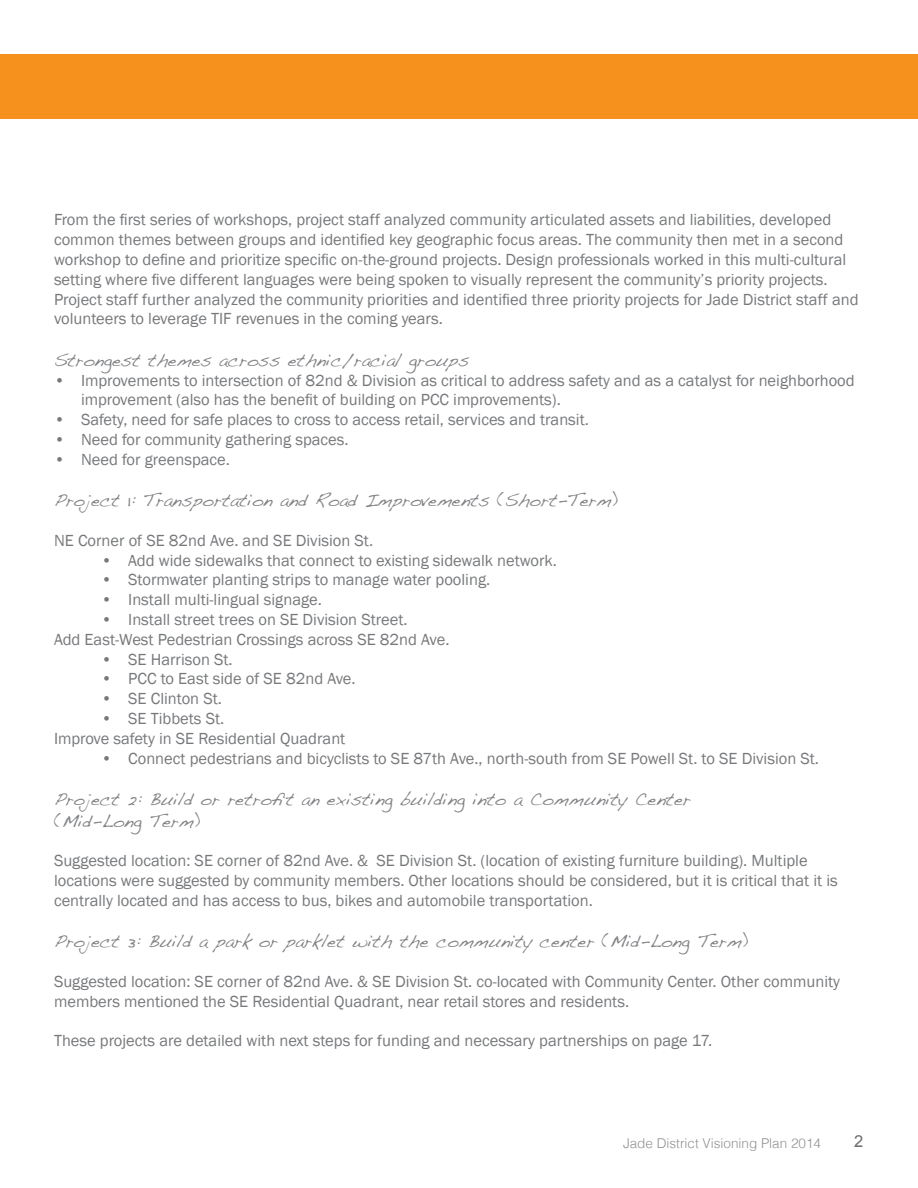
<style>
.page{position:relative;width:918px;height:1188px;background:#fff}
.page>*{position:absolute;margin:0;border:0;box-sizing:border-box;transform-origin:0 0}
.t1{font:18px/21.6px "Handwriting Dakota";color:#808285}
.t2{font:16.5px/19.8px "Franklin Gothic";color:#76787b}
.t3{font:16.5px "Arial";color:#6c6d70}
.t4{font:300 13.5px "Helvetica";color:#6c6d70}
</style>
<div class="page">
<div style="left:0;top:55px;width:918px;height:64px;background:#f6911e"></div>
<p class="t2" style="left:54px;top:210px;width:806px">From the first series of workshops, project staff analyzed community articulated assets and liabilities, developed common themes between groups and identified key geographic focus areas. The community then met in a second workshop to define and prioritize specific on-the-ground projects. Design professionals worked in this multi-cultural setting where five different languages were being spoken to visually represent the community’s priority projects.<br>Project staff further analyzed the community priorities and identified three priority projects for Jade District staff and volunteers to leverage TIF revenues in the coming years.</p>
<p class="t1" style="left:54px;top:349px;width:417px">Strongest themes across ethnic/racial groups</p>
<p class="t2" style="left:81px;top:371px;width:775px;text-indent:-27px">• Improvements to intersection of 82nd &amp; Division as critical to address safety and as a catalyst for neighborhood improvement (also has the benefit of building on PCC improvements).</p>
<p class="t2" style="left:54px;top:410px;width:536px">• Safety, need for safe places to cross to access retail, services and transit.</p>
<p class="t2" style="left:54px;top:430px;width:296px">• Need for community gathering spaces.</p>
<p class="t2" style="left:54px;top:450px;width:178px">• Need for greenspace.</p>
<p class="t1" style="left:54px;top:489px;width:565px">Project 1: Transportation and Road Improvements (Short-Term)</p>
<p class="t2" style="left:54px;top:531px;width:321px">NE Corner of SE 82nd Ave. and SE Division St.</p>
<p class="t2" style="left:101px;top:551px;width:457px">• Add wide sidewalks that connect to existing sidewalk network.</p>
<p class="t2" style="left:101px;top:570px;width:390px">• Stormwater planting strips to manage water pooling.</p>
<p class="t2" style="left:101px;top:590px;width:222px">• Install multi-lingual signage.</p>
<p class="t2" style="left:54px;top:610px;width:397px;text-align:center">• Install street trees on SE Division Street.<br>Add East-West Pedestrian Crossings across SE 82nd Ave.</p>
<p class="t2" style="left:101px;top:650px;width:133px">• SE Harrison St.</p>
<p class="t2" style="left:101px;top:669px;width:256px">• PCC to East side of SE 82nd Ave.</p>
<p class="t2" style="left:101px;top:689px;width:122px">• SE Clinton St.</p>
<p class="t2" style="left:54px;top:709px;width:293px;text-indent:47px">• SE Tibbets St.<br>Improve safety in SE Residential Quadrant</p>
<p class="t2" style="left:101px;top:749px;width:719px">• Connect pedestrians and bicyclists to SE 87th Ave., north-south from SE Powell St. to SE Division St.</p>
<p class="t1" style="left:54px;top:788px;width:638px">Project 2: Build or retrofit an existing building into a Community Center (Mid-Long Term)</p>
<p class="t2" style="left:54px;top:851px;width:785px">Suggested location: SE corner of 82nd Ave. &amp; SE Division St. (location of existing furniture building). Multiple locations were suggested by community members. Other locations should be considered, but it is critical that it is centrally located and has access to bus, bikes and automobile transportation.</p>
<p class="t1" style="left:54px;top:930px;width:695px">Project 3: Build a park or parklet with the community center (Mid-Long Term)</p>
<p class="t2" style="left:54px;top:972px;width:788px">Suggested location: SE corner of 82nd Ave. &amp; SE Division St. co-located with Community Center. Other community members mentioned the SE Residential Quadrant, near retail stores and residents.</p>
<p class="t2" style="left:54px;top:1031px;width:660px">These projects are detailed with next steps for funding and necessary partnerships on page 17.</p>
<p class="t4" style="left:623px;top:1131px;width:200px">Jade District Visioning Plan 2014</p>
<p class="t3" style="left:854px;top:1130px;width:11px">2</p>
</div>
